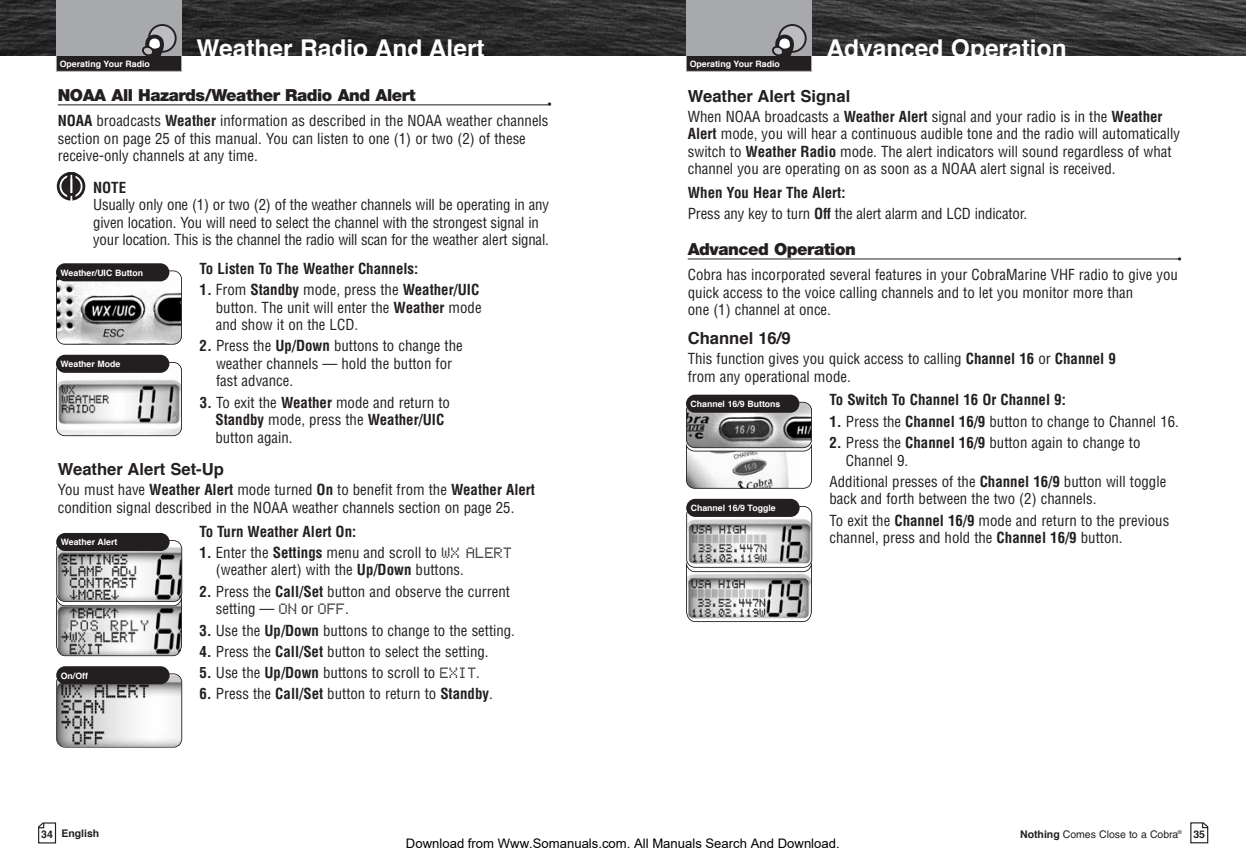
<style>
.page{position:relative;width:1246px;height:868px;background:#fff}
.page>*{position:absolute;margin:0;border:0;box-sizing:border-box;transform-origin:0 0}
.t1{font:700 24.5px "Helvetica";color:#fff}
.t2{font:900 16.62px "Helvetica Neue";letter-spacing:-.025em;color:#231f20}
.t3{font:700 16.62px "Helvetica";color:#231f20}
.t4{font:condensed 14.88px/17.5px "Helvetica";color:#231f20}
.t5{font:700 condensed 14.88px "Helvetica";color:#231f20}
.t6{font:700 14px "Helvetica";color:#231f20}
.t7{font:13.12px "Arial";color:#000}
.t8{font:10.5px "Helvetica LT Std";color:#231f20}
.t9{font:700 10.5px "Helvetica";color:#231f20}
.t10{font:700 8.75px "Helvetica";color:#fff}
.s1{font-weight:700}
.s2{font-family:"Bubbledot ICG Fine Positive";font-stretch:normal;font-size:16.62px}
.s3{font-family:"Helvetica";font-weight:700}
</style>
<div class="page">
<svg style="left:38px;top:822px;width:19px;height:21px"></svg>
<img style="left:623px;top:0;width:623px;height:56px">
<svg style="left:1190px;top:822px;width:18px;height:21px"></svg>
<hr style="left:688px;top:259px;width:493px;height:1px;background:#231f20">
<div style="left:687px;top:55px;width:124px;height:16px;background:#231f20"></div>
<div style="left:686px;top:54px;width:126px;height:18px;border:1px solid #a8a9ad"></div>
<div style="left:686px;top:0;width:126px;height:56px;background:#a8a9ad"></div>
<div style="left:779px;top:25px;width:27px;height:27px;background:#bcbdc0;border-radius:50%"></div>
<div style="left:778px;top:24px;width:29px;height:29px;border:2px solid #231f20;border-radius:50%"></div>
<svg style="left:772px;top:35px;width:22px;height:21px"></svg>
<div style="left:686px;top:395px;width:113px;height:18px;background:#231f20;border-radius:9px"></div>
<svg style="left:686px;top:402px;width:126px;height:87px"></svg>
<div style="left:686px;top:499px;width:114px;height:18px;background:#231f20;border-radius:9px"></div>
<svg style="left:686px;top:506px;width:126px;height:116px"></svg>
<svg style="left:0;top:0;width:623px;height:56px;background:#2a2a2a"></svg>
<hr style="left:58px;top:104px;width:493px;height:1px;background:#231f20">
<div style="left:57px;top:55px;width:124px;height:16px;background:#231f20"></div>
<div style="left:56px;top:54px;width:126px;height:18px;border:1px solid #a8a9ad"></div>
<div style="left:56px;top:0;width:126px;height:56px;background:#a8a9ad"></div>
<div style="left:149px;top:25px;width:27px;height:27px;background:#bcbdc0;border-radius:50%"></div>
<div style="left:148px;top:24px;width:29px;height:29px;border:2px solid #231f20;border-radius:50%"></div>
<svg style="left:142px;top:35px;width:22px;height:21px"></svg>
<svg style="left:56px;top:270px;width:126px;height:75px"></svg>
<div style="left:56px;top:263px;width:113px;height:18px;background:#231f20;border-radius:9px"></div>
<svg style="left:56px;top:362px;width:126px;height:74px"></svg>
<div style="left:56px;top:355px;width:113px;height:18px;background:#231f20;border-radius:9px"></div>
<svg style="left:56px;top:673px;width:126px;height:75px"></svg>
<div style="left:56px;top:666px;width:114px;height:18px;background:#231f20;border-radius:9px"></div>
<div style="left:56px;top:533px;width:114px;height:18px;background:#231f20;border-radius:9px"></div>
<svg style="left:56px;top:540px;width:126px;height:116px"></svg>
<svg style="left:56px;top:173px;width:30px;height:28px"></svg>
<h1 class="t1" style="left:196px;top:39px;width:290px">Weather Radio And Alert</h1>
<p class="t2" style="left:58px;top:89px;width:359px">NOAA All Hazards/Weather Radio And Alert</p>
<p class="t10" style="left:60px;top:60px;width:92px">Operating Your Radio</p>
<p class="t6" style="left:547px;top:99px;width:6px">•</p>
<p class="t4" style="left:58px;top:112px;width:492px"><span class="s1">NOAA</span> broadcasts <span class="s1">Weather</span> information as described in the NOAA weather channels section on page 25 of this manual. You can listen to one (1) or two (2) of these receive-only channels at any time.</p>
<p class="t5" style="left:93px;top:179px;width:35px">NOTE</p>
<p class="t4" style="left:93px;top:196px;width:458px">Usually only one (1) or two (2) of the weather channels will be operating in any given location. You will need to select the channel with the strongest signal in your location. This is the channel the radio will scan for the weather alert signal.</p>
<p class="t5" style="left:200px;top:260px;width:220px">To Listen To The Weather Channels:</p>
<p class="t4" style="left:216px;top:281px;width:267px;text-indent:-16px"><span class="s1">1.</span> From <span class="s1">Standby</span> mode, press the <span class="s1">Weather/UIC </span>button. The unit will enter the <span class="s1">Weather</span> mode and show it on the LCD.</p>
<p class="t4" style="left:216px;top:338px;width:248px;text-indent:-16px"><span class="s1">2.</span> Press the <span class="s1">Up/Down</span> buttons to change the weather channels — hold the button for fast advance.</p>
<p class="t4" style="left:215px;top:394px;width:236px;text-indent:-16px"><span class="s1">3.</span> To exit the <span class="s1">Weather</span> mode and return to<br><span class="s1">Standby</span> mode, press the <span class="s1">Weather/UIC </span>button again.</p>
<p class="t3" style="left:58px;top:463px;width:168px">Weather Alert Set-Up</p>
<p class="t4" style="left:58px;top:481px;width:479px">You must have <span class="s1">Weather Alert</span> mode turned <span class="s1">On</span> to benefit from the <span class="s1">Weather Alert </span>condition signal described in the NOAA weather channels section on page 25.</p>
<p class="t5" style="left:199px;top:523px;width:158px">To Turn Weather Alert On:</p>
<p class="t4" style="left:216px;top:544px;width:298px;text-indent:-16px"><span class="s1">1.</span> Enter the <span class="s1">Settings</span> menu and scroll to <span class="s2">WX ALERT </span>(weather alert) with the <span class="s1">Up/Down</span> buttons.</p>
<p class="t4" style="left:216px;top:583px;width:296px;text-indent:-16px"><span class="s1">2.</span> Press the <span class="s1">Call/Set</span> button and observe the current setting — <span class="s2">ON</span> or <span class="s2">OFF</span>.</p>
<p class="t4" style="left:200px;top:622px;width:317px"><span class="s1">3.</span> Use the <span class="s1">Up/Down</span> buttons to change to the setting.</p>
<p class="t4" style="left:199px;top:643px;width:291px"><span class="s1">4.</span> Press the <span class="s1">Call/Set</span> button to select the setting.</p>
<p class="t4" style="left:200px;top:664px;width:282px"><span class="s1">5.</span> Use the <span class="s1">Up/Down</span> buttons to scroll to <span class="s2">EXIT</span>.</p>
<p class="t4" style="left:200px;top:685px;width:295px"><span class="s1">6.</span> Press the <span class="s1">Call/Set</span> button to return to <span class="s1">Standby</span>.</p>
<p class="t10" style="left:61px;top:269px;width:84px">Weather/UIC Button</p>
<p class="t10" style="left:61px;top:361px;width:61px">Weather Mode</p>
<p class="t10" style="left:61px;top:539px;width:58px">Weather Alert</p>
<p class="t10" style="left:61px;top:672px;width:29px">On/Off</p>
<p class="t10" style="left:690px;top:60px;width:92px">Operating Your Radio</p>
<h1 class="t1" style="left:826px;top:39px;width:242px">Advanced Operation</h1>
<p class="t3" style="left:688px;top:89px;width:164px">Weather Alert Signal</p>
<p class="t4" style="left:688px;top:108px;width:494px">When NOAA broadcasts a <span class="s1">Weather Alert</span> signal and your radio is in the <span class="s1">Weather Alert</span> mode, you will hear a continuous audible tone and the radio will automatically switch to <span class="s1">Weather Radio</span> mode. The alert indicators will sound regardless of what channel you are operating on as soon as a NOAA alert signal is received.</p>
<p class="t4" style="left:688px;top:182px;width:341px;line-height:21.3px"><span class="s1">When You Hear The Alert:<br></span>Press any key to turn <span class="s1">Off</span> the alert alarm and LCD indicator.</p>
<p class="t2" style="left:688px;top:243px;width:170px">Advanced Operation</p>
<p class="t6" style="left:1177px;top:253px;width:6px">•</p>
<p class="t4" style="left:688px;top:266px;width:492px">Cobra has incorporated several features in your CobraMarine VHF radio to give you quick access to the voice calling channels and to let you monitor more than<br>one (1) channel at once.</p>
<p class="t3" style="left:688px;top:331px;width:105px">Channel 16/9</p>
<p class="t4" style="left:688px;top:350px;width:430px">This function gives you quick access to calling <span class="s1">Channel 16</span> or <span class="s1">Channel 9 </span>from any operational mode.</p>
<p class="t5" style="left:829px;top:392px;width:238px">To Switch To Channel 16 Or Channel 9:</p>
<p class="t4" style="left:829px;top:413px;width:351px"><span class="s1">1.</span> Press the <span class="s1">Channel 16/9</span> button to change to Channel 16.</p>
<p class="t4" style="left:846px;top:434px;width:296px;text-indent:-16px"><span class="s1">2.</span> Press the <span class="s1">Channel 16/9</span> button again to change to<br>Channel 9.</p>
<p class="t4" style="left:830px;top:473px;width:338px">Additional presses of the <span class="s1">Channel 16/9</span> button will toggle back and forth between the two (2) channels.</p>
<p class="t4" style="left:830px;top:512px;width:341px">To exit the <span class="s1">Channel 16/9</span> mode and return to the previous channel, press and hold the <span class="s1">Channel 16/9</span> button.</p>
<p class="t10" style="left:691px;top:400px;width:91px">Channel 16/9 Buttons</p>
<p class="t10" style="left:691px;top:505px;width:86px">Channel 16/9 Toggle</p>
<p class="t9" style="left:41px;top:829px;width:60px">34 English</p>
<p class="t7" style="left:406px;top:836px;width:435px">Download from Www.Somanuals.com. All Manuals Search And Download.</p>
<p class="t8" style="left:1020px;top:830px;width:163px"><span class="s3">Nothing</span> Comes Close to a Cobra<sup>®</sup></p>
<p class="t9" style="left:1193px;top:830px;width:13px">35</p>
</div>
